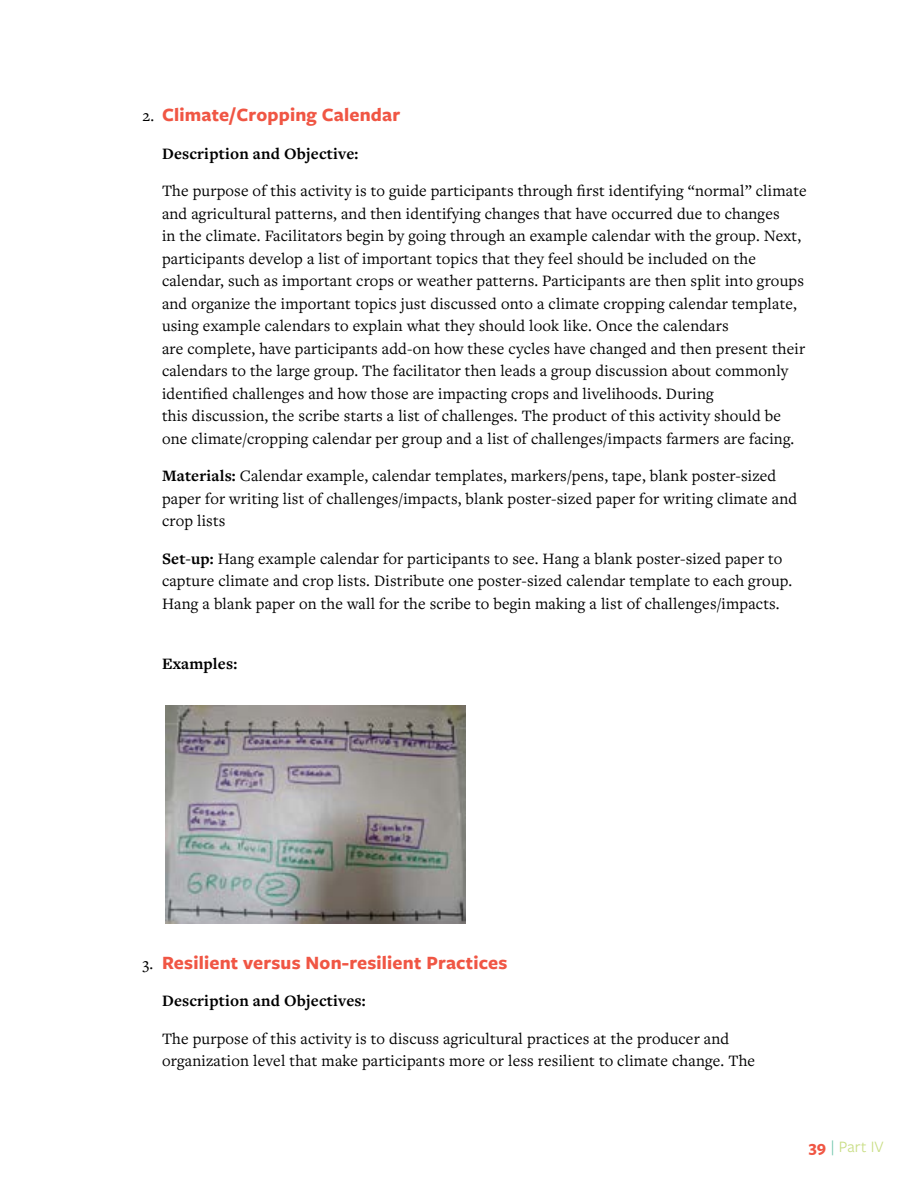
<style>
.page{position:relative;width:918px;height:1188px;background:#fff}
.page>*{position:absolute;margin:0;border:0;box-sizing:border-box;transform-origin:0 0}
.t1{font:700 19.5px "Freight Sans Pro";letter-spacing:.01em;color:#f05644}
.t2{font:16.5px/22.5px "Freight Text Pro";letter-spacing:.01em;color:#000}
.t3{font:700 16.5px "Freight Text Pro";letter-spacing:.01em;color:#000}
.t4{font:16.5px "Freight Sans Pro";letter-spacing:.01em;color:#c9de85}
.s1{font-family:"Freight Text Pro";font-weight:400;font-size:16.5px;color:#000}
.s2{font-weight:700}
.s3{font-weight:700;color:#f05644}
.s4{color:#73c7ad}
</style>
<div class="page">
<img style="left:166px;top:706px;width:300px;height:218px">
<p class="t1" style="left:143px;top:101px;width:259px"><span class="s1">2.</span> Climate/Cropping Calendar</p>
<p class="t3" style="left:162px;top:142px;width:198px">Description and Objective:</p>
<p class="t2" style="left:162px;top:179px;width:646px">The purpose of this activity is to guide participants through first identifying “normal” climate and agricultural patterns, and then identifying changes that have occurred due to changes<br>in the climate. Facilitators begin by going through an example calendar with the group. Next, participants develop a list of important topics that they feel should be included on the calendar, such as important crops or weather patterns. Participants are then split into groups and organize the important topics just discussed onto a climate cropping calendar template, using example calendars to explain what they should look like. Once the calendars<br>are complete, have participants add-on how these cycles have changed and then present their calendars to the large group. The facilitator then leads a group discussion about commonly identified challenges and how those are impacting crops and livelihoods. During<br>this discussion, the scribe starts a list of challenges. The product of this activity should be one climate/cropping calendar per group and a list of challenges/impacts farmers are facing.</p>
<p class="t2" style="left:162px;top:464px;width:637px"><span class="s2">Materials:</span> Calendar example, calendar templates, markers/pens, tape, blank poster-sized paper for writing list of challenges/impacts, blank poster-sized paper for writing climate and crop lists</p>
<p class="t2" style="left:162px;top:547px;width:632px"><span class="s2">Set-up:</span> Hang example calendar for participants to see. Hang a blank poster-sized paper to capture climate and crop lists. Distribute one poster-sized calendar template to each group.<br>Hang a blank paper on the wall for the scribe to begin making a list of challenges/impacts.</p>
<p class="t3" style="left:162px;top:653px;width:77px">Examples:</p>
<p class="t1" style="left:142px;top:949px;width:367px"><span class="s1">3.</span> Resilient versus Non-resilient Practices</p>
<p class="t3" style="left:162px;top:990px;width:205px">Description and Objectives:</p>
<p class="t2" style="left:162px;top:1027px;width:595px">The purpose of this activity is to discuss agricultural practices at the producer and organization level that make participants more or less resilient to climate change. The</p>
<p class="t4" style="left:809px;top:1136px;width:77px"><span class="s3">39</span> <span class="s4">|</span> Part IV</p>
</div>
